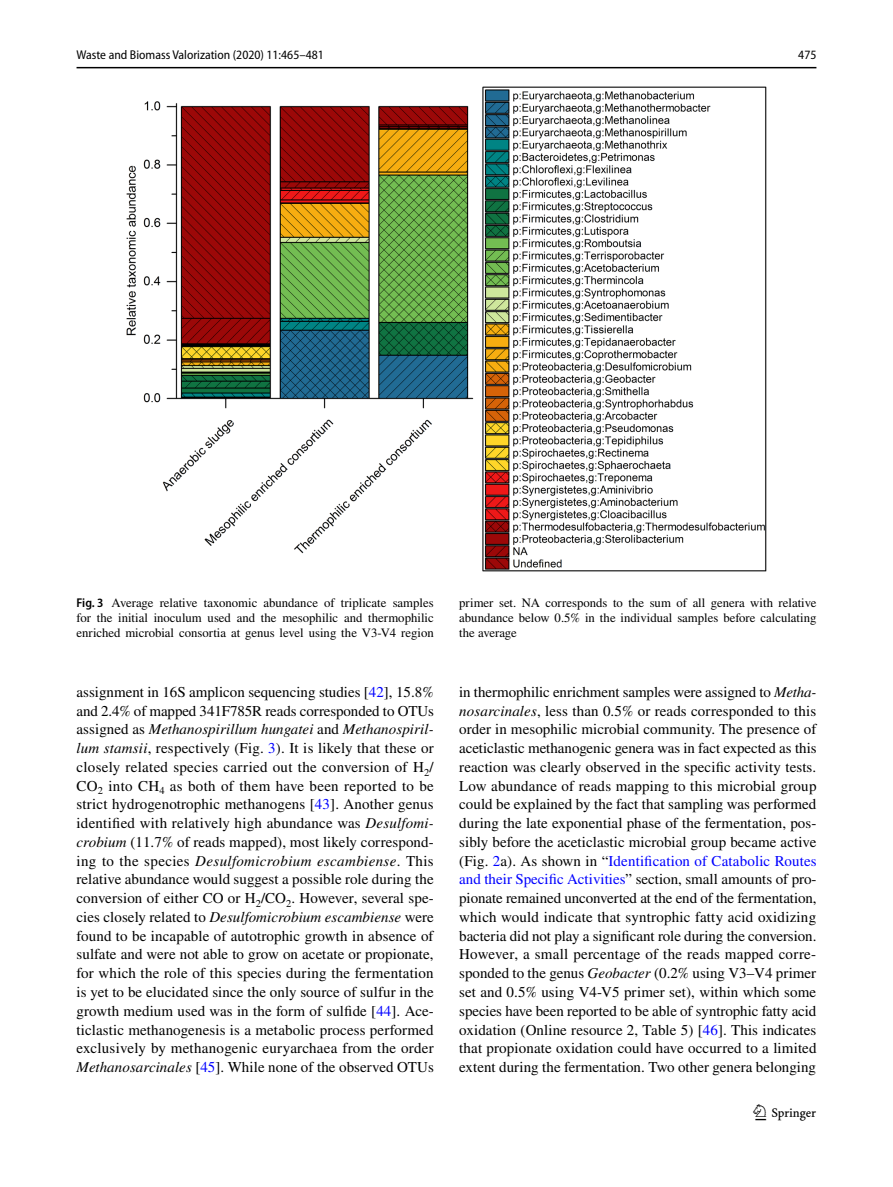
<style>
.page{position:relative;width:893px;height:1187px;background:#fff}
.page>*{position:absolute;margin:0;border:0;box-sizing:border-box;transform-origin:0 0}
.t1{font:22.5px "Springnew";color:#000}
.t2{font:15px/18.8px "STIX";letter-spacing:.005em;color:#000;text-align:justify}
.t3{font:12.75px/15px "STIX";color:#000;text-align:justify}
.t4{font:semi-condensed 12.75px "Myriad Pro";color:#000}
.s1{font-family:"Myriad Pro";font-weight:600;font-stretch:semi-condensed}
.s2{color:#00f}
.s3{font-style:italic}
</style>
<div class="page">
<hr style="left:77px;top:67px;width:739px;height:1px;background:#000">
<img style="left:127px;top:87px;width:639px;height:484px">
<p class="t4" style="left:77px;top:48px;width:249px">Waste and Biomass Valorization (2020) 11:465–481</p>
<p class="t4" style="left:798px;top:48px;width:20px">475</p>
<p class="t3" style="left:77px;top:596px;width:359px"><span class="s1">Fig. 3</span> Average relative taxonomic abundance of triplicate samples for the initial inoculum used and the mesophilic and thermophilic enriched microbial consortia at genus level using the V3-V4 region</p>
<p class="t3" style="left:459px;top:596px;width:359px">primer set. NA corresponds to the sum of all genera with relative abundance below 0.5% in the individual samples before calculating the average</p>
<p class="t2" style="left:77px;top:683px;width:359px">assignment in 16S amplicon sequencing studies [<span class="s2">42</span>], 15.8% and 2.4% of mapped 341F785R reads corresponded to OTUs assigned as <span class="s3">Methanospirillum hungatei</span> and <span class="s3">Methanospiril&shy;lum stamsii</span>, respectively (Fig. <span class="s2">3</span>). It is likely that these or closely related species carried out the conversion of H<sub>2</sub>/ CO<sub>2</sub> into CH<sub>4</sub> as both of them have been reported to be strict hydrogenotrophic methanogens [<span class="s2">43</span>]. Another genus identified with relatively high abundance was <span class="s3">Desulfomi&shy;crobium</span> (11.7% of reads mapped), most likely correspond&shy;ing to the species <span class="s3">Desulfomicrobium escambiense</span>. This relative abundance would suggest a possible role during the conversion of either CO or H<sub>2</sub>/CO<sub>2</sub>. However, several spe&shy;cies closely related to <span class="s3">Desulfomicrobium escambiense</span> were found to be incapable of autotrophic growth in absence of sulfate and were not able to grow on acetate or propionate, for which the role of this species during the fermentation is yet to be elucidated since the only source of sulfur in the growth medium used was in the form of sulfide [<span class="s2">44</span>]. Ace&shy;ticlastic methanogenesis is a metabolic process performed exclusively by methanogenic euryarchaea from the order <span class="s3">Methanosarcinales</span> [<span class="s2">45</span>]. While none of the observed OTUs</p>
<p class="t2" style="left:459px;top:683px;width:359px">in thermophilic enrichment samples were assigned to <span class="s3">Metha&shy;nosarcinales</span>, less than 0.5% or reads corresponded to this order in mesophilic microbial community. The presence of aceticlastic methanogenic genera was in fact expected as this reaction was clearly observed in the specific activity tests.<br>Low abundance of reads mapping to this microbial group could be explained by the fact that sampling was performed during the late exponential phase of the fermentation, pos&shy;sibly before the aceticlastic microbial group became active (Fig. <span class="s2">2</span>a). As shown in “<span class="s2">Identification of Catabolic Routes and their Specific Activities</span>” section, small amounts of pro&shy;pionate remained unconverted at the end of the fermentation, which would indicate that syntrophic fatty acid oxidizing bacteria did not play a significant role during the conversion.<br>However, a small percentage of the reads mapped corre&shy;sponded to the genus <span class="s3">Geobacter</span> (0.2% using V3–V4 primer set and 0.5% using V4-V5 primer set), within which some species have been reported to be able of syntrophic fatty acid oxidation (Online resource 2, Table 5) [<span class="s2">46</span>]. This indicates that propionate oxidation could have occurred to a limited extent during the fermentation. Two other genera belonging</p>
<h1 class="t1" style="left:755px;top:1104px;width:62px">1 3</h1>
</div>
